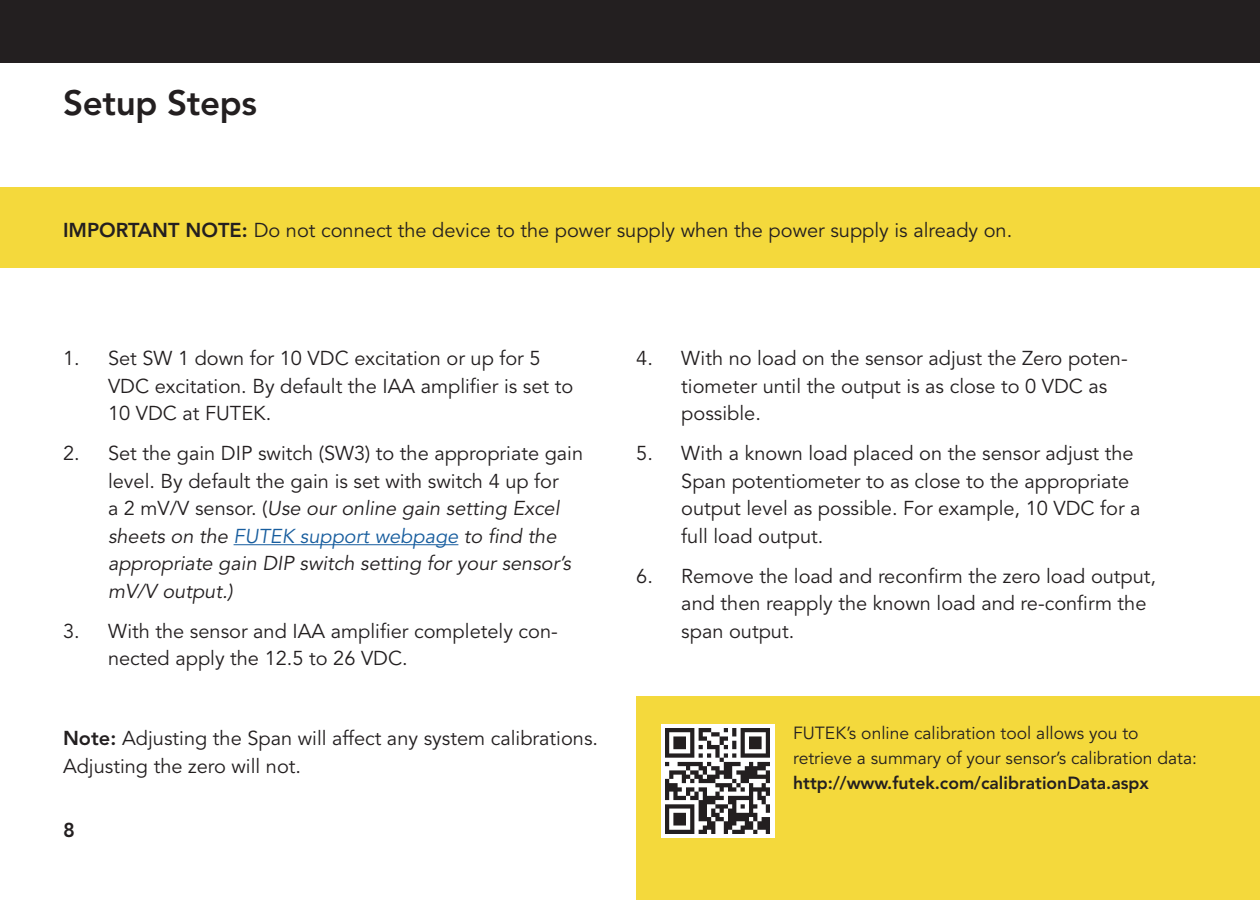
<style>
.page{position:relative;width:1260px;height:900px;background:#fff}
.page>*{position:absolute;margin:0;border:0;box-sizing:border-box;transform-origin:0 0}
.t1{font:800 35px "Avenir";letter-spacing:-.01em;color:#231f20}
.t2{font:20px/27.5px "Avenir";color:#231f20}
.t3{font:italic 20px/27.5px "Avenir";color:#231f20}
.t4{font:800 20px "Avenir";color:#231f20}
.t5{font:17.5px/25px "Avenir";color:#231f20}
.s1{font-weight:800}
.s2{font-style:normal}
.s3{color:#175d9e}
</style>
<div class="page">
<div style="left:0;top:0;width:1260px;height:63px;background:#231f20"></div>
<hr style="left:234px;top:544px;width:224px;height:1px;background:#175d9e">
<div style="left:0;top:187px;width:1260px;height:81px;background:#f4d93c"></div>
<div style="left:636px;top:697px;width:624px;height:203px;background:#f4d93c"></div>
<div style="left:661px;top:724px;width:113px;height:113px;background:#fff"></div>
<img style="left:665px;top:728px;width:105px;height:105px">
<hr style="left:1259px;top:488px;width:1px;height:412px;background:#f4d93c">
<p class="t1" style="left:63px;top:82px;width:196px">Setup Steps</p>
<p class="t2" style="left:63px;top:217px;width:951px"><span class="s1">IMPORTANT NOTE:</span> Do not connect the device to the power supply when the power supply is already on.</p>
<p class="t2" style="left:108px;top:345px;width:467px;text-indent:-45px">1. Set SW 1 down for 10 VDC excitation or up for 5<br>VDC excitation. By default the IAA amplifier is set to<br>10 VDC at FUTEK.</p>
<p class="t3" style="left:108px;top:440px;width:477px;text-indent:-45px"><span class="s2">2. Set the gain DIP switch (SW3) to the appropriate gain level. By default the gain is set with switch 4 up for<br>a 2 mV/V sensor. (</span>Use our online gain setting Excel sheets on the <span class="s3">FUTEK support webpage</span> to find the appropriate gain DIP switch setting for your sensor’s mV/V output.)</p>
<p class="t2" style="left:108px;top:618px;width:451px;text-indent:-45px">3. With the sensor and IAA amplifier completely con&shy;nected apply the 12.5 to 26 VDC.</p>
<p class="t2" style="left:681px;top:345px;width:448px;text-indent:-45px">4. With no load on the sensor adjust the Zero poten&shy;tiometer until the output is as close to 0 VDC as possible.</p>
<p class="t2" style="left:681px;top:440px;width:461px;text-indent:-45px">5. With a known load placed on the sensor adjust the Span potentiometer to as close to the appropriate output level as possible. For example, 10 VDC for a full load output.</p>
<p class="t2" style="left:681px;top:563px;width:476px;text-indent:-45px">6. Remove the load and reconfirm the zero load output, and then reapply the known load and re-confirm the span output.</p>
<p class="t2" style="left:63px;top:725px;width:537px"><span class="s1">Note:</span> Adjusting the Span will affect any system calibrations.<br>Adjusting the zero will not.</p>
<p class="t5" style="left:793px;top:721px;width:405px">FUTEK’s online calibration tool allows you to retrieve a summary of your sensor’s calibration data: <span class="s1">http://www.futek.com/calibrationData.aspx</span></p>
<p class="t4" style="left:63px;top:818px;width:13px">8</p>
</div>
